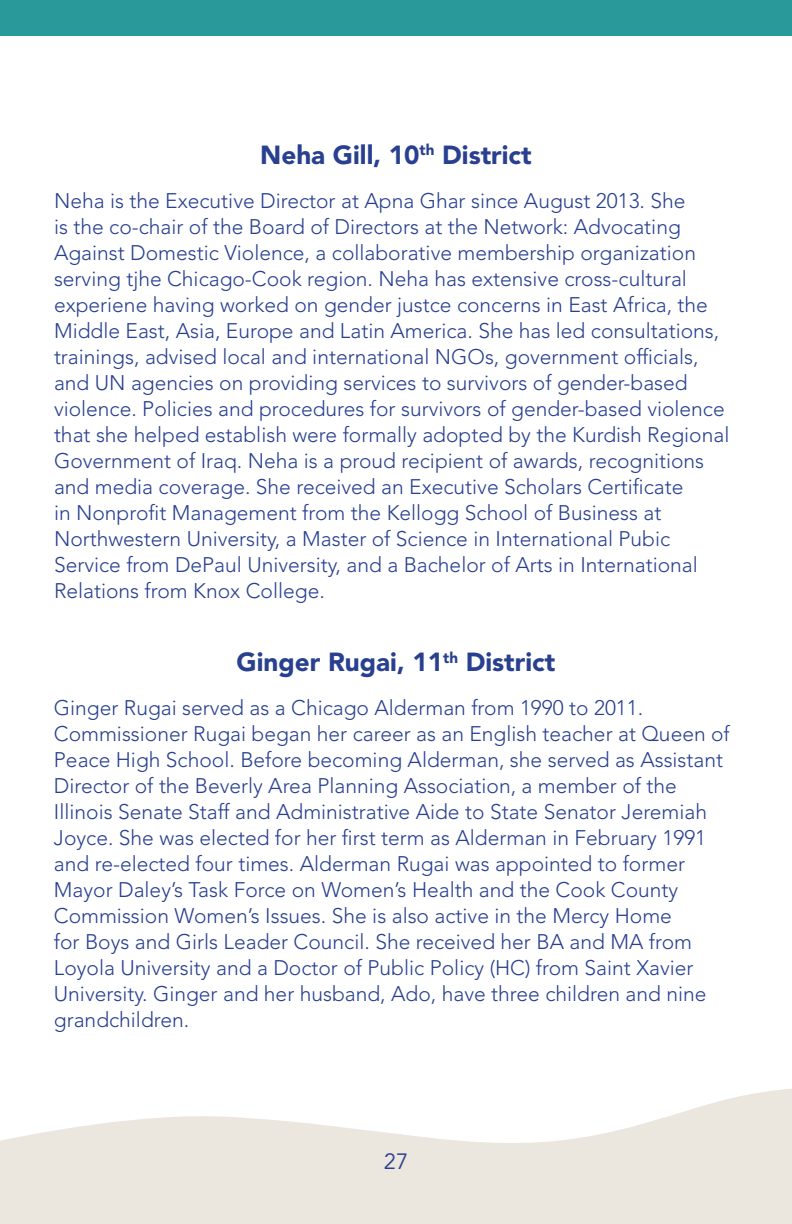
<style>
.page{position:relative;width:792px;height:1224px;background:#fff}
.page>*{position:absolute;margin:0;border:0;box-sizing:border-box;transform-origin:0 0}
.Heading{font:900 26px "Avenir LT Std";color:#28408f}
.t1{font:22px "Avenir LT Std";color:#28408f}
.Body{font:300 21px/26px "Avenir LT Std";color:#28408f}
</style>
<div class="page">
<svg style="left:0;top:1088px;width:792px;height:136px;fill:#ebe6de"></svg>
<div style="left:0;top:0;width:792px;height:36px;background:#299a99"></div>
<p class="Heading" style="left:260px;top:139px;width:273px">Neha Gill, 10<sup>th</sup> District</p>
<p class="Body" style="left:54px;top:187px;width:677px">Neha is the Executive Director at Apna Ghar since August 2013. She<br>is the co-chair of the Board of Directors at the Network: Advocating Against Domestic Violence, a collaborative membership organization serving tjhe Chicago-Cook region. Neha has extensive cross-cultural experiene having worked on gender justce concerns in East Africa, the Middle East, Asia, Europe and Latin America. She has led consultations, trainings, advised local and international NGOs, government officials, and UN agencies on providing services to survivors of gender-based violence. Policies and procedures for survivors of gender-based violence that she helped establish were formally adopted by the Kurdish Regional Government of Iraq. Neha is a proud recipient of awards, recognitions and media coverage. She received an Executive Scholars Certificate<br>in Nonprofit Management from the Kellogg School of Business at Northwestern University, a Master of Science in International Pubic Service from DePaul University, and a Bachelor of Arts in International Relations from Knox College.</p>
<p class="Heading" style="left:237px;top:647px;width:320px">Ginger Rugai, 11<sup>th</sup> District</p>
<p class="Body" style="left:54px;top:695px;width:677px">Ginger Rugai served as a Chicago Alderman from 1990 to 2011.<br>Commissioner Rugai began her career as an English teacher at Queen of Peace High School. Before becoming Alderman, she served as Assistant Director of the Beverly Area Planning Association, a member of the Illinois Senate Staff and Administrative Aide to State Senator Jeremiah Joyce. She was elected for her first term as Alderman in February 1991 and re-elected four times. Alderman Rugai was appointed to former Mayor Daley’s Task Force on Women’s Health and the Cook County Commission Women’s Issues. She is also active in the Mercy Home<br>for Boys and Girls Leader Council. She received her BA and MA from Loyola University and a Doctor of Public Policy (HC) from Saint Xavier University. Ginger and her husband, Ado, have three children and nine grandchildren.</p>
<p class="t1" style="left:384px;top:1148px;width:26px">27</p>
</div>
